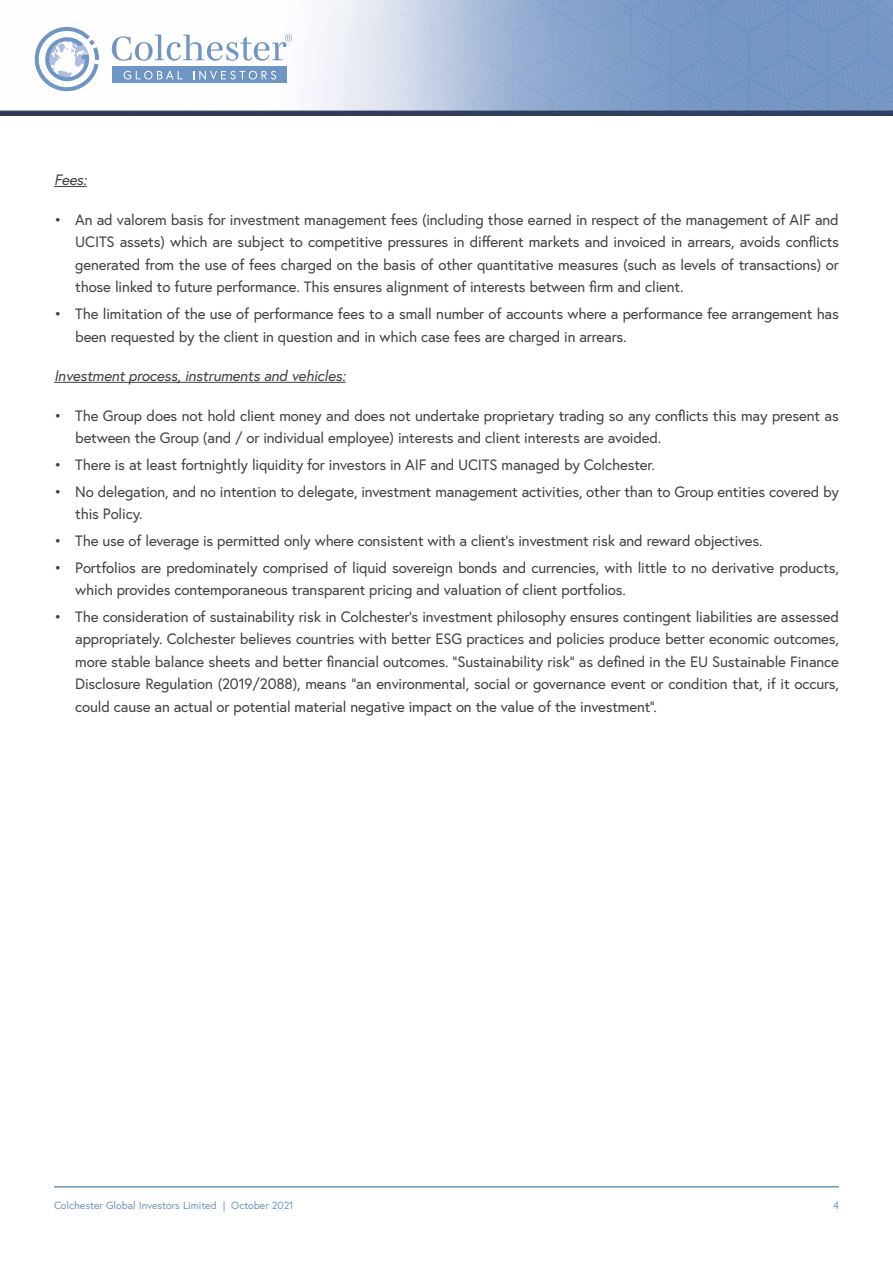
<style>
.page{position:relative;width:893px;height:1263px;background:#fff}
.page>*{position:absolute;margin:0;border:0;box-sizing:border-box;transform-origin:0 0}
.t1{font:15px/22.5px "Europa";letter-spacing:-.01em;color:#414042}
.t2{font:italic 15px "Europa";letter-spacing:-.01em;color:#414042}
.t3{font:10.5px "Europa";color:#6f95c5}
</style>
<div class="page">
<hr style="left:54px;top:1186px;width:785px;height:1px;background:#6f95c5">
<img style="left:0;top:0;width:893px;height:115px">
<div style="left:112px;top:67px;width:175px;height:16px;background:#6f95c5"></div>
<svg style="left:35px;top:27px;width:64px;height:64px"></svg>
<svg style="left:124px;top:71px;width:58px;height:9px"></svg>
<svg style="left:193px;top:71px;width:83px;height:9px"></svg>
<svg style="left:112px;top:34px;width:180px;height:27px"></svg>
<hr style="left:54px;top:186px;width:33px;height:1px;background:#414042">
<hr style="left:54px;top:382px;width:292px;height:1px;background:#414042">
<p class="t2" style="left:54px;top:171px;width:34px">Fees:</p>
<p class="t1" style="left:75px;top:208px;width:765px;text-align:justify;text-indent:-21px">• An ad valorem basis for investment management fees (including those earned in respect of the management of AIF and UCITS assets) which are subject to competitive pressures in different markets and invoiced in arrears, avoids conflicts generated from the use of fees charged on the basis of other quantitative measures (such as levels of transactions) or those linked to future performance. This ensures alignment of interests between firm and client.</p>
<p class="t1" style="left:75px;top:302px;width:765px;text-indent:-21px">• The limitation of the use of performance fees to a small number of accounts where a performance fee arrangement has been requested by the client in question and in which case fees are charged in arrears.</p>
<p class="t2" style="left:54px;top:366px;width:293px">Investment process, instruments and vehicles:</p>
<p class="t1" style="left:75px;top:404px;width:765px;text-indent:-21px">• The Group does not hold client money and does not undertake proprietary trading so any conflicts this may present as between the Group (and / or individual employee) interests and client interests are avoided.</p>
<p class="t1" style="left:54px;top:453px;width:602px">• There is at least fortnightly liquidity for investors in AIF and UCITS managed by Colchester.</p>
<p class="t1" style="left:75px;top:480px;width:765px;text-indent:-21px">• No delegation, and no intention to delegate, investment management activities, other than to Group entities covered by this Policy.</p>
<p class="t1" style="left:54px;top:529px;width:710px">• The use of leverage is permitted only where consistent with a client’s investment risk and reward objectives.</p>
<p class="t1" style="left:75px;top:556px;width:765px;text-indent:-21px">• Portfolios are predominately comprised of liquid sovereign bonds and currencies, with little to no derivative products, which provides contemporaneous transparent pricing and valuation of client portfolios.</p>
<p class="t1" style="left:75px;top:605px;width:765px;text-align:justify;text-indent:-21px">• The consideration of sustainability risk in Colchester’s investment philosophy ensures contingent liabilities are assessed appropriately. Colchester believes countries with better ESG practices and policies produce better economic outcomes, more stable balance sheets and better financial outcomes. “Sustainability risk” as defined in the EU Sustainable Finance Disclosure Regulation (2019/2088), means “an environmental, social or governance event or condition that, if it occurs, could cause an actual or potential material negative impact on the value of the investment”.</p>
<p class="t3" style="left:54px;top:1198px;width:241px">Colchester Global Investors Limited | October 2021</p>
<p class="t3" style="left:833px;top:1198px;width:7px">4</p>
</div>
